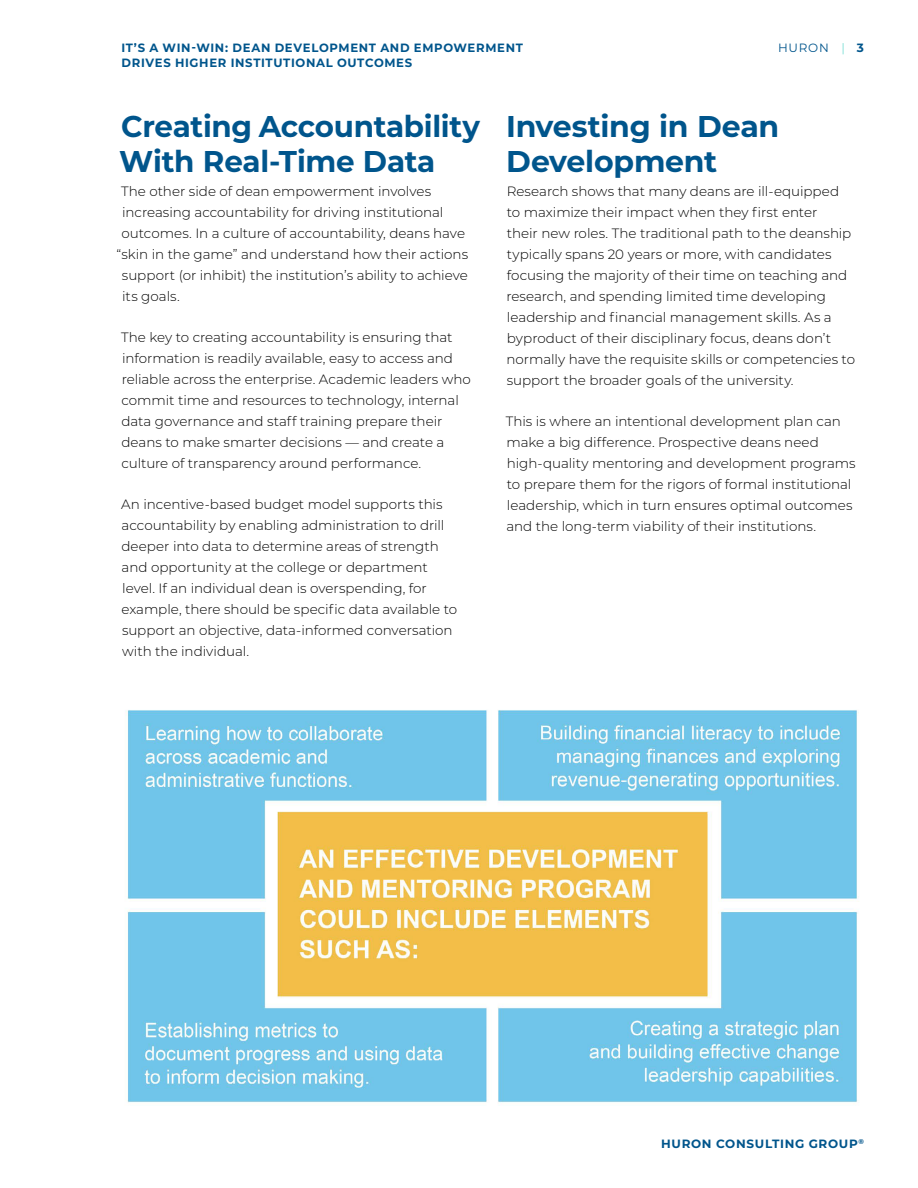
<style>
.page{position:relative;width:918px;height:1188px;background:#fff}
.page>*{position:absolute;margin:0;border:0;box-sizing:border-box;transform-origin:0 0}
.t1{font:700 30px/34.5px "Montserrat";letter-spacing:-.01em;color:#00558c}
.t2{font:300 13.5px/21px "Montserrat";color:#000}
.t3{font:700 12px/15px "Montserrat";letter-spacing:.055em;color:#00558c}
.t4{font:12px "Montserrat";letter-spacing:.055em;color:#00558c}
.s1{color:#78ded4}
.s2{font-weight:700}
</style>
<div class="page">
<img style="left:125px;top:710px;width:734px;height:393px">
<p class="t3" style="left:122px;top:40px;width:403px">IT’S A WIN-WIN: DEAN DEVELOPMENT AND EMPOWERMENT<br>DRIVES HIGHER INSTITUTIONAL OUTCOMES</p>
<p class="t4" style="left:778px;top:40px;width:87px">HURON <span class="s1">|</span> <span class="s2">3</span></p>
<h1 class="t1" style="left:119px;top:108px;width:362px">Creating Accountability<br>With Real-Time Data</h1>
<p class="t2" style="left:121px;top:180px;width:312px">The other side of dean empowerment involves</p>
<p class="t2" style="left:122px;top:201px;width:323px">increasing accountability for driving institutional</p>
<p class="t2" style="left:121px;top:222px;width:345px">outcomes. In a culture of accountability, deans have</p>
<p class="t2" style="left:117px;top:243px;width:353px">“skin in the game” and understand how their actions</p>
<p class="t2" style="left:122px;top:264px;width:347px">support (or inhibit) the institution’s ability to achieve</p>
<p class="t2" style="left:122px;top:285px;width:59px">its goals.</p>
<p class="t2" style="left:121px;top:326px;width:351px">The key to creating accountability is ensuring that information is readily available, easy to access and reliable across the enterprise. Academic leaders who commit time and resources to technology, internal data governance and staff training prepare their deans to make smarter decisions — and create a culture of transparency around performance.</p>
<p class="t2" style="left:121px;top:494px;width:338px">An incentive-based budget model supports this accountability by enabling administration to drill deeper into data to determine areas of strength and opportunity at the college or department level. If an individual dean is overspending, for example, there should be specific data available to support an objective, data-informed conversation with the individual.</p>
<h1 class="t1" style="left:506px;top:108px;width:275px">Investing in Dean<br>Development</h1>
<p class="t2" style="left:506px;top:180px;width:350px">Research shows that many deans are ill-equipped to maximize their impact when they first enter<br>their new roles. The traditional path to the deanship typically spans 20 years or more, with candidates focusing the majority of their time on teaching and research, and spending limited time developing leadership and financial management skills. As a byproduct of their disciplinary focus, deans don’t normally have the requisite skills or competencies to support the broader goals of the university.</p>
<p class="t2" style="left:506px;top:410px;width:351px">This is where an intentional development plan can make a big difference. Prospective deans need high-quality mentoring and development programs to prepare them for the rigors of formal institutional leadership, which in turn ensures optimal outcomes and the long-term viability of their institutions.</p>
<p class="t3" style="left:661px;top:1135px;width:204px">HURON CONSULTING GROUP<sup>®</sup></p>
</div>
